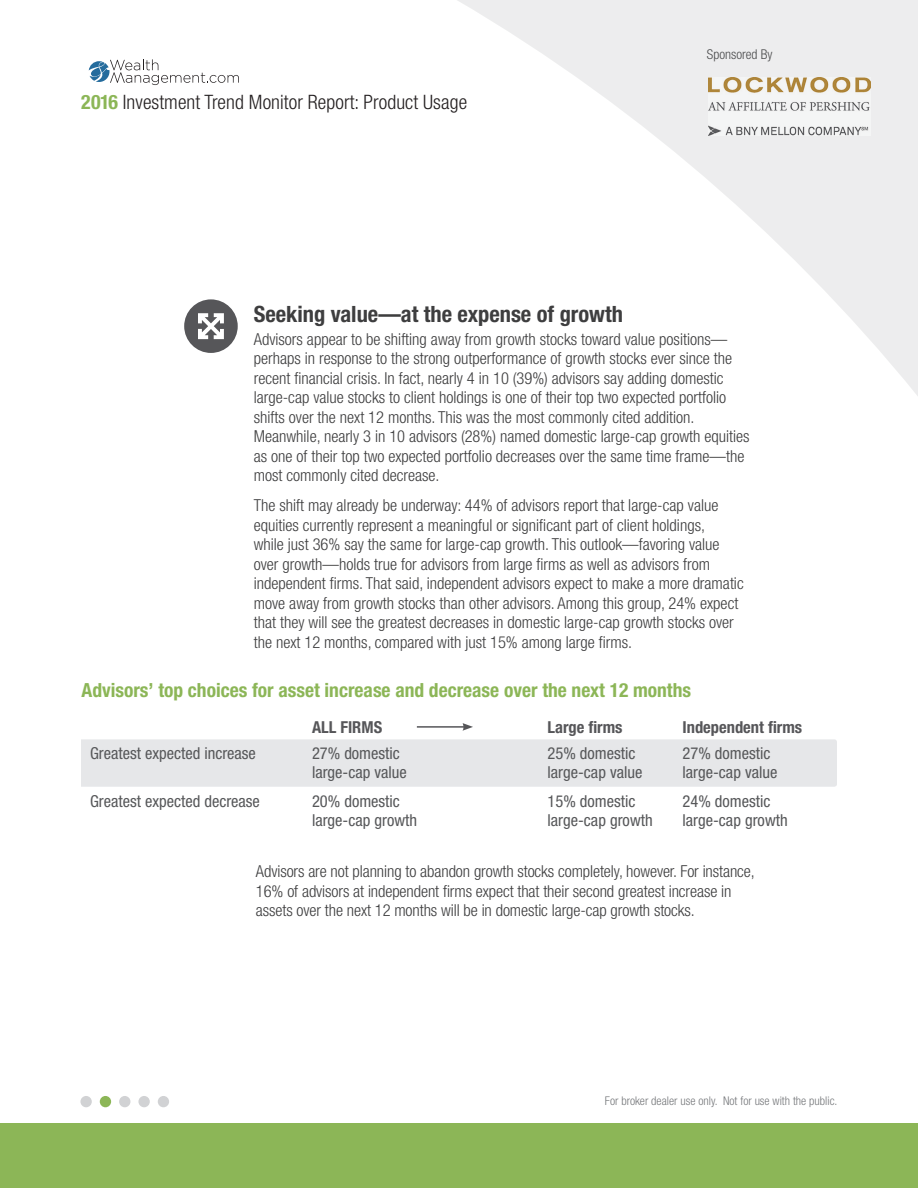
<style>
.page{position:relative;width:918px;height:1188px;background:#fff}
.page>*{position:absolute;margin:0;border:0;box-sizing:border-box;transform-origin:0 0}
.t1{font:700 condensed 22.5px "Helvetica Neue";color:#3e3e3f}
.t2{font:300 condensed 19.95px "Helvetica Neue";letter-spacing:.005em;color:#231f20}
.t3{font:700 condensed 19.5px "Helvetica Neue";color:#8cb657}
.t4{font:300 condensed 16.5px/19.5px "Helvetica Neue";color:#3e3e3f}
.t5{font:condensed 16.5px "Helvetica Neue";color:#57585a}
.t6{font:700 condensed 16.5px "Helvetica Neue";color:#565659}
.t7{font:300 condensed 13.5px "Helvetica Neue";color:#4b4c4d}
.t8{font:300 condensed 12px "Helvetica Neue";color:#76787b}
.s1{font-weight:700;color:#8cb657}
</style>
<div class="page">
<svg style="left:89px;top:59px;width:150px;height:26px"></svg>
<div style="left:0;top:1123px;width:918px;height:65px;background:#8cb657"></div>
<div style="left:80px;top:1096px;width:12px;height:11px;background:#d1d2d4;border-radius:50%"></div>
<div style="left:100px;top:1096px;width:11px;height:11px;background:#8cb657;border-radius:50%"></div>
<div style="left:119px;top:1096px;width:11px;height:11px;background:#d1d2d4;border-radius:50%"></div>
<div style="left:138px;top:1096px;width:12px;height:11px;background:#d1d2d4;border-radius:50%"></div>
<div style="left:158px;top:1096px;width:11px;height:11px;background:#d1d2d4;border-radius:50%"></div>
<svg style="left:184px;top:299px;width:54px;height:54px"></svg>
<div style="left:81px;top:739px;width:756px;height:48px;background:#e6e7e9"></div>
<hr style="left:417px;top:726px;width:48px;height:2px;background:#565659">
<svg style="left:463px;top:723px;width:10px;height:8px"></svg>
<svg style="left:457px;top:0;width:461px;height:396px"></svg>
<img style="left:708px;top:77px;width:163px;height:59px">
<p class="t2" style="left:81px;top:90px;width:388px"><span class="s1">2016</span> Investment Trend Monitor Report: Product Usage</p>
<p class="t7" style="left:707px;top:47px;width:67px">Sponsored By</p>
<h1 class="t1" style="left:254px;top:300px;width:371px">Seeking value—at the expense of growth</h1>
<p class="t4" style="left:254px;top:329px;width:497px">Advisors appear to be shifting away from growth stocks toward value positions— perhaps in response to the strong outperformance of growth stocks ever since the recent financial crisis. In fact, nearly 4 in 10 (39%) advisors say adding domestic large-cap value stocks to client holdings is one of their top two expected portfolio shifts over the next 12 months. This was the most commonly cited addition.<br>Meanwhile, nearly 3 in 10 advisors (28%) named domestic large-cap growth equities as one of their top two expected portfolio decreases over the same time frame—the most commonly cited decrease.</p>
<p class="t4" style="left:254px;top:496px;width:491px">The shift may already be underway: 44% of advisors report that large-cap value equities currently represent a meaningful or significant part of client holdings,<br>while just 36% say the same for large-cap growth. This outlook—favoring value over growth—holds true for advisors from large firms as well as advisors from independent firms. That said, independent advisors expect to make a more dramatic move away from growth stocks than other advisors. Among this group, 24% expect that they will see the greatest decreases in domestic large-cap growth stocks over the next 12 months, compared with just 15% among large firms.</p>
<p class="t3" style="left:82px;top:678px;width:611px">Advisors’ top choices for asset increase and decrease over the next 12 months</p>
<p class="t6" style="left:312px;top:718px;width:72px">ALL FIRMS</p>
<p class="t6" style="left:548px;top:718px;width:77px">Large firms</p>
<p class="t6" style="left:683px;top:718px;width:121px">Independent firms</p>
<p class="t5" style="left:90px;top:744px;width:167px">Greatest expected increase</p>
<p class="t5" style="left:312px;top:744px;width:89px">27% domestic</p>
<p class="t5" style="left:548px;top:744px;width:89px">25% domestic</p>
<p class="t5" style="left:683px;top:744px;width:89px">27% domestic</p>
<p class="t5" style="left:312px;top:763px;width:96px">large-cap value</p>
<p class="t5" style="left:548px;top:763px;width:96px">large-cap value</p>
<p class="t5" style="left:683px;top:763px;width:96px">large-cap value</p>
<p class="t5" style="left:90px;top:792px;width:171px">Greatest expected decrease</p>
<p class="t5" style="left:312px;top:792px;width:89px">20% domestic</p>
<p class="t5" style="left:548px;top:792px;width:89px">15% domestic</p>
<p class="t5" style="left:683px;top:792px;width:89px">24% domestic</p>
<p class="t5" style="left:312px;top:811px;width:107px">large-cap growth</p>
<p class="t5" style="left:548px;top:811px;width:107px">large-cap growth</p>
<p class="t5" style="left:683px;top:811px;width:107px">large-cap growth</p>
<p class="t4" style="left:256px;top:862px;width:500px">Advisors are not planning to abandon growth stocks completely, however. For instance,<br>16% of advisors at independent firms expect that their second greatest increase in assets over the next 12 months will be in domestic large-cap growth stocks.</p>
<p class="t8" style="left:605px;top:1094px;width:234px">For broker dealer use only. Not for use with the public.</p>
</div>
